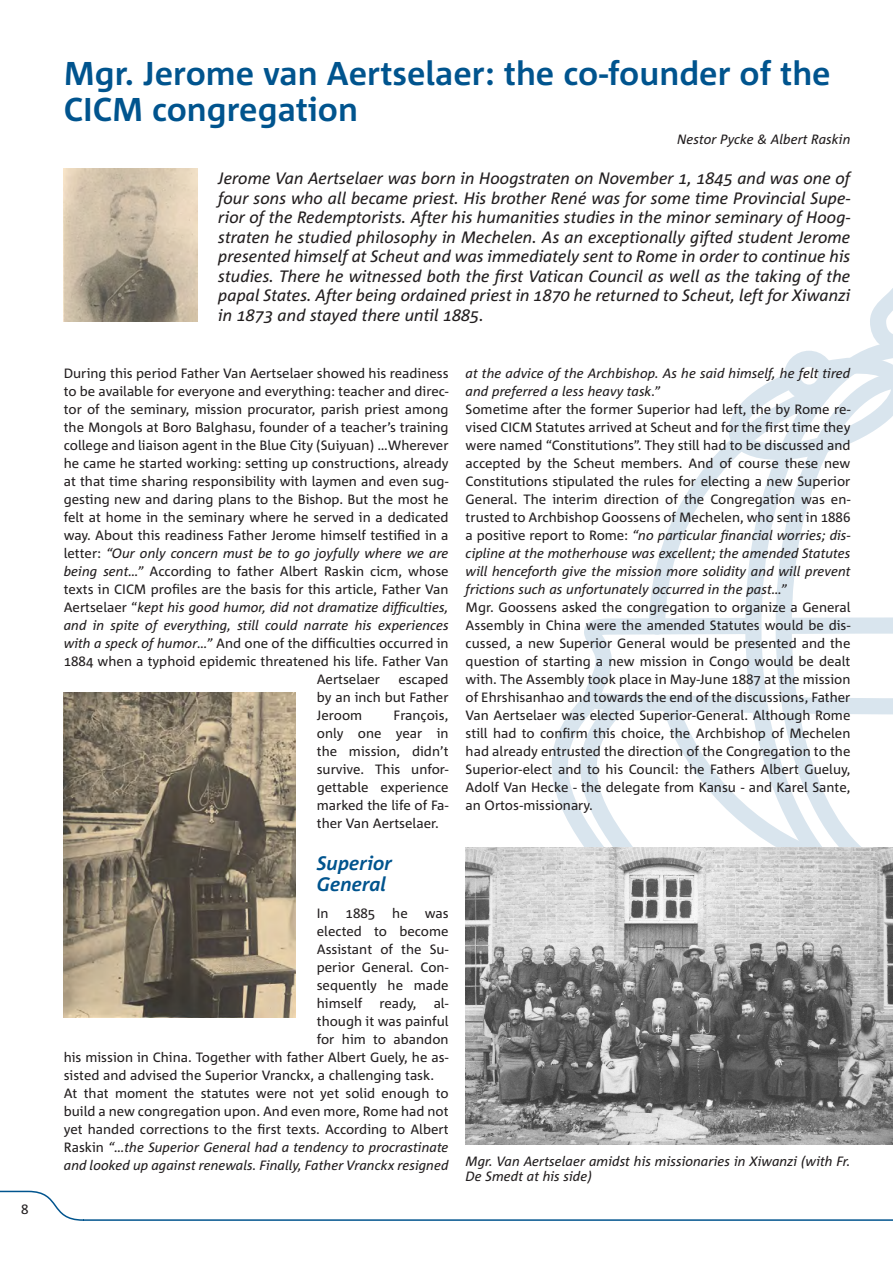
<style>
.page{position:relative;width:893px;height:1263px;background:#fff}
.page>*{position:absolute;margin:0;border:0;box-sizing:border-box;transform-origin:0 0}
.t1{font:700 33px/36px "Corpid";color:#00548e}
.t2{font:italic 700 19.5px/21px "Corpid";color:#00548e}
.t3{font:italic 16.5px/19.5px "Corpid";color:#231f20;text-align:justify}
.t4{font:13.5px/18px "Corpid";color:#231f20;text-align:justify}
.t5{font:italic 13.5px/18px "Corpid";color:#231f20}
.s1{font-style:normal}
.s2{font-style:italic}
</style>
<div class="page">
<svg style="left:649px;top:447px;width:84px;height:170px"></svg>
<svg style="left:745px;top:460px;width:31px;height:157px"></svg>
<svg style="left:552px;top:617px;width:224px;height:230px"></svg>
<svg style="left:723px;top:288px;width:170px;height:172px"></svg>
<svg style="left:776px;top:371px;width:117px;height:476px"></svg>
<img style="left:64px;top:168px;width:133px;height:153px">
<img style="left:64px;top:693px;width:232px;height:324px">
<img style="left:466px;top:847px;width:427px;height:297px">
<svg style="left:0;top:1190px;width:893px;height:31px"></svg>
<h1 class="t1" style="left:64px;top:56px;width:768px">Mgr. Jerome van Aertselaer: the co-founder of the<br>CICM congregation</h1>
<p class="t5" style="left:677px;top:130px;width:175px">Nestor Pycke &amp; Albert Raskin</p>
<p class="t3" style="left:218px;top:169px;width:634px">Jerome Van Aertselaer was born in Hoogstraten on November 1, 1845 and was one of four sons who all became priest. His brother René was for some time Provincial Supe&shy;rior of the Redemptorists. After his humanities studies in the minor seminary of Hoog&shy;straten he studied philosophy in Mechelen. As an exceptionally gifted student Jerome presented himself at Scheut and was immediately sent to Rome in order to continue his studies. There he witnessed both the first Vatican Council as well as the taking of the papal States. After being ordained priest in 1870 he returned to Scheut, left for Xiwanzi in 1873 and stayed there until 1885.</p>
<p class="t4" style="left:64px;top:364px;width:386px">During this period Father Van Aertselaer showed his readiness</p>
<p class="t4" style="left:64px;top:382px;width:386px">to be available for everyone and everything: teacher and direc-</p>
<p class="t4" style="left:64px;top:400px;width:386px">tor of the seminary, mission procurator, parish priest among</p>
<p class="t4" style="left:64px;top:418px;width:386px">the Mongols at Boro Balghasu, founder of a teacher’s training</p>
<p class="t4" style="left:64px;top:436px;width:386px">college and liaison agent in the Blue City (Suiyuan) …Wherever</p>
<p class="t4" style="left:64px;top:454px;width:386px">he came he started working: setting up constructions, already</p>
<p class="t4" style="left:64px;top:472px;width:386px">at that time sharing responsibility with laymen and even sug-</p>
<p class="t4" style="left:64px;top:490px;width:386px">gesting new and daring plans to the Bishop. But the most he</p>
<p class="t4" style="left:64px;top:508px;width:386px">felt at home in the seminary where he served in a dedicated</p>
<p class="t4" style="left:64px;top:526px;width:386px">way. About this readiness Father Jerome himself testified in a</p>
<p class="t5" style="left:64px;top:544px;width:386px"><span class="s1">letter:</span> “Our only concern must be to go joyfully where we are</p>
<p class="t4" style="left:64px;top:562px;width:386px"><span class="s2">being sent…”</span> According to father Albert Raskin cicm, whose</p>
<p class="t4" style="left:64px;top:580px;width:386px">texts in CICM profiles are the basis for this article, Father Van</p>
<p class="t5" style="left:64px;top:598px;width:386px"><span class="s1">Aertselaer “</span>kept his good humor, did not dramatize difficulties,</p>
<p class="t5" style="left:64px;top:616px;width:386px">and in spite of everything, still could narrate his experiences</p>
<p class="t4" style="left:64px;top:634px;width:386px"><span class="s2">with a speck of humor…”</span> And one of the difficulties occurred in</p>
<p class="t4" style="left:64px;top:652px;width:386px">1884 when a typhoid epidemic threatened his life. Father Van</p>
<p class="t4" style="left:317px;top:670px;width:65px">Aertselaer</p>
<p class="t4" style="left:317px;top:670px;width:133px;text-indent:82px">escaped by an inch but Father Jeroom</p>
<p class="t4" style="left:317px;top:706px;width:133px;text-indent:77px">François, only one year in the mission, didn’t survive. This unfor&shy;gettable experience marked the life of Fa&shy;ther Van Aertselaer.</p>
<h2 class="t2" style="left:317px;top:853px;width:77px">Superior<br>General</h2>
<p class="t4" style="left:317px;top:904px;width:13px">In</p>
<p class="t4" style="left:346px;top:904px;width:31px">1885</p>
<p class="t4" style="left:392px;top:904px;width:17px">he</p>
<p class="t4" style="left:317px;top:904px;width:133px;text-indent:108px">was elected to become Assistant of the Su&shy;perior General. Con&shy;sequently he made himself</p>
<p class="t4" style="left:379px;top:994px;width:39px">ready,</p>
<p class="t4" style="left:434px;top:994px;width:16px">al-</p>
<p class="t4" style="left:317px;top:1012px;width:133px">though it was painful</p>
<p class="t4" style="left:317px;top:1030px;width:133px">for him to abandon</p>
<p class="t4" style="left:64px;top:1048px;width:386px">his mission in China. Together with father Albert Guely, he as-</p>
<p class="t4" style="left:64px;top:1066px;width:372px">sisted and advised the Superior Vranckx, a challenging task.</p>
<p class="t4" style="left:64px;top:1084px;width:386px">At that moment the statutes were not yet solid enough to</p>
<p class="t4" style="left:64px;top:1102px;width:386px">build a new congregation upon. And even more, Rome had not</p>
<p class="t4" style="left:64px;top:1120px;width:386px">yet handed corrections to the first texts. According to Albert</p>
<p class="t5" style="left:64px;top:1138px;width:386px"><span class="s1">Raskin</span> “…the Superior General had a tendency to procrastinate</p>
<p class="t5" style="left:64px;top:1156px;width:386px">and looked up against renewals. Finally, Father Vranckx resigned</p>
<p class="t5" style="left:466px;top:364px;width:386px">at the advice of the Archbishop. As he said himself, he felt tired and preferred a less heavy task.”</p>
<p class="t4" style="left:466px;top:400px;width:386px">Sometime after the former Superior had left, the by Rome re&shy;vised CICM Statutes arrived at Scheut and for the first time they were named “Constitutions”. They still had to be discussed and accepted by the Scheut members. And of course these new Constitutions stipulated the rules for electing a new Superior General. The interim direction of the Congregation was en&shy;trusted to Archbishop Goossens of Mechelen, who sent in 1886 a positive report to Rome: <span class="s2">“no particular financial worries; dis&shy;cipline at the motherhouse was excellent; the amended Statutes will henceforth give the mission more solidity and will prevent frictions such as unfortunately occurred in the past…”</span></p>
<p class="t4" style="left:466px;top:598px;width:386px">Mgr. Goossens asked the congregation to organize a General Assembly in China were the amended Statutes would be dis&shy;cussed, a new Superior General would be presented and the question of starting a new mission in Congo would be dealt with. The Assembly took place in May-June 1887 at the mission of Ehrshisanhao and towards the end of the discussions, Father Van Aertselaer was elected Superior-General. Although Rome still had to confirm this choice, the Archbishop of Mechelen had already entrusted the direction of the Congregation to the Superior-elect and to his Council: the Fathers Albert Gueluy, Adolf Van Hecke - the delegate from Kansu - and Karel Sante, an Ortos-missionary.</p>
<p class="t5" style="left:466px;top:1154px;width:386px;line-height:15px">Mgr. Van Aertselaer amidst his missionaries in Xiwanzi (with Fr.<br>De Smedt at his side)</p>
</div>
